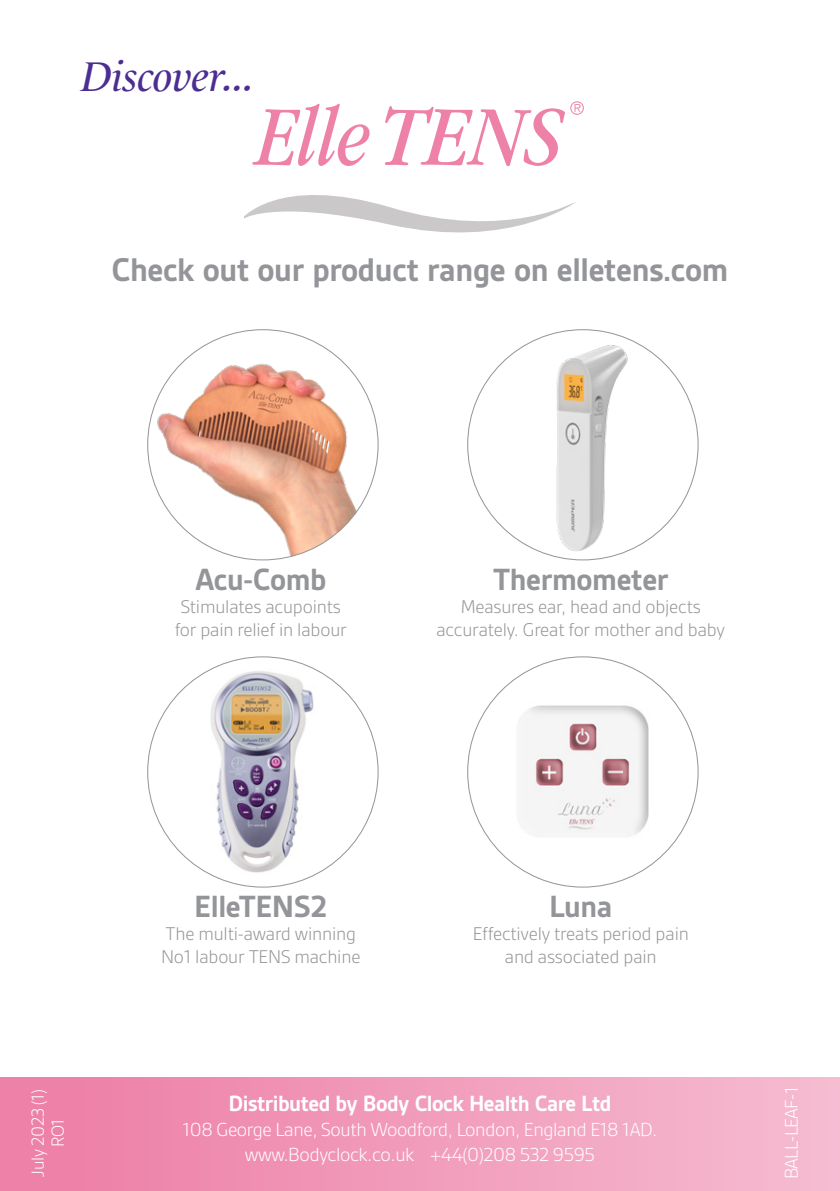
<style>
.page{position:relative;width:840px;height:1191px;background:#fff}
.page>*{position:absolute;margin:0;border:0;box-sizing:border-box;transform-origin:0 0}
.t1{font:italic 88.8px "ITC Garamond Std";color:#ee81a8;scale:.81 1}
.t2{font:italic 42.2px "Le Monde Livre Std";letter-spacing:-.01em;color:#4c2e92}
.t3{font:700 35.2px "Gesta";letter-spacing:-.01em;color:#939598}
.t4{font:700 33px "Gesta";letter-spacing:-.01em;color:#939598}
.t5{font:700 23.6px "Gesta";letter-spacing:-.02em;color:#fff}
.t6{font:300 20.2px/25.4px "Gesta";letter-spacing:-.02em;color:#fff;text-align:center}
.t7{font:300 19.8px/23px "Gesta";letter-spacing:-.01em;color:#939598;text-align:center}
.t8{font:300 19.8px "Gesta";letter-spacing:-.03em;color:#fff}
.t9{font:300 18.8px "Gesta";letter-spacing:-.02em;color:#fff}
</style>
<div class="page">
<div style="left:0;top:1077px;width:839px;height:114px;background:linear-gradient(to right,#ed7ca5,#f5bcd1)"></div>
<img style="left:467px;top:657px;width:230px;height:230px;border-radius:115px">
<img style="left:210px;top:669px;width:105px;height:205px">
<svg style="left:244px;top:195px;width:332px;height:38px"></svg>
<svg style="left:570px;top:101px;width:13px;height:14px"></svg>
<img style="left:148px;top:330px;width:230px;height:230px;border-radius:115px">
<img style="left:467px;top:330px;width:230px;height:230px;border-radius:115px">
<p class="t2" style="left:81px;top:52px;width:175px">Discover...</p>
<p class="t1" style="left:255px;top:86px;width:380px;rotate:1deg">ElleTENS</p>
<p class="t3" style="left:111px;top:250px;width:618px">Check out our product range on elletens.com</p>
<p class="t4" style="left:195px;top:560px;width:133px">Acu-Comb</p>
<p class="t7" style="left:175px;top:595px;width:173px;text-align:left">Stimulates acupoints for pain relief in labour</p>
<p class="t4" style="left:492px;top:560px;width:177px">Thermometer</p>
<p class="t7" style="left:436px;top:595px;width:290px">Measures ear, head and objects accurately. Great for mother and baby</p>
<p class="t9" style="left:27px;top:1176px;width:89px;rotate:-90deg">July 2023 (1)</p>
<p class="t9" style="left:47px;top:1147px;width:30px;rotate:-90deg">RO1</p>
<p class="t4" style="left:194px;top:887px;width:134px">ElleTENS2</p>
<p class="t7" style="left:161px;top:922px;width:201px;text-align:left">The multi-award winning<br>No1 labour TENS machine</p>
<p class="t4" style="left:548px;top:887px;width:65px">Luna</p>
<p class="t7" style="left:472px;top:922px;width:217px">Effectively treats period pain and associated pain</p>
<p class="t5" style="left:228px;top:1089px;width:384px">Distributed by Body Clock Health Care Ltd</p>
<p class="t6" style="left:182px;top:1116px;width:476px">108 George Lane, South Woodford, London, England E18 1AD. www.Bodyclock.co.uk +44(0)208 532 9595</p>
<p class="t8" style="left:779px;top:1179px;width:94px;rotate:-90deg">BALL-LEAF-1</p>
</div>
